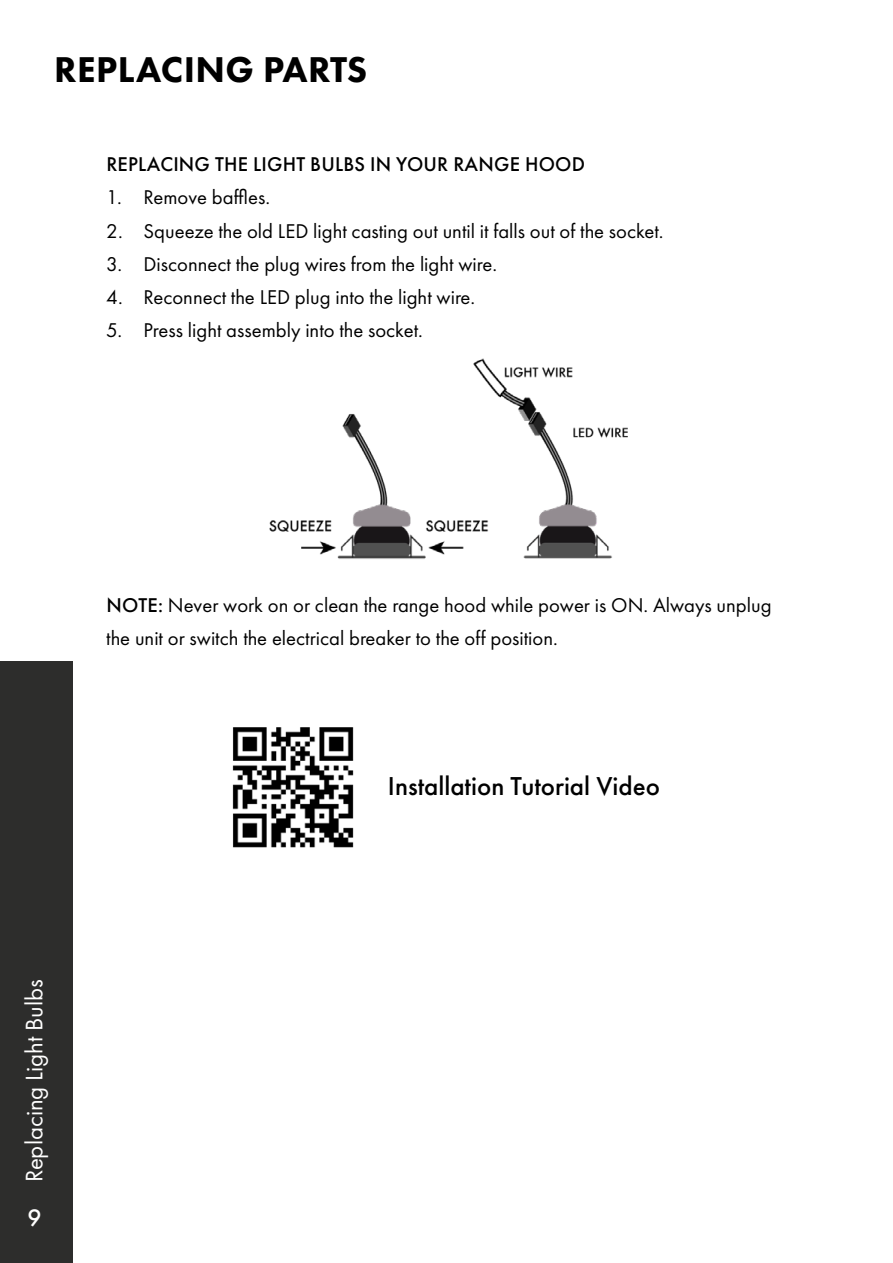
<style>
.page{position:relative;width:893px;height:1263px;background:#fff}
.page>*{position:absolute;margin:0;border:0;box-sizing:border-box;transform-origin:0 0}
.t1{font:800 37.2px "Futura PT";letter-spacing:.01em;color:#000}
.t2{font:500 26.85px "Futura PT";color:#000}
.t3{font:24.75px "Futura PT";color:#fff}
.t4{font:500 24.75px "Futura PT";color:#fff}
.t5{font:20.7px/33px "Futura PT";color:#000}
.t6{font:500 20.7px "Futura PT";letter-spacing:.01em;color:#000}
.s1{font-weight:500}
</style>
<div class="page">
<div style="left:0;top:661px;width:73px;height:602px;background:#2d2d2c"></div>
<img style="left:269px;top:358px;width:359px;height:201px">
<img style="left:232px;top:727px;width:122px;height:121px">
<h1 class="t1" style="left:54px;top:47px;width:314px">REPLACING PARTS</h1>
<p class="t6" style="left:106px;top:152px;width:480px">REPLACING THE LIGHT BULBS IN YOUR RANGE HOOD</p>
<p class="t5" style="left:106px;top:181px;width:165px">1. Remove baffles.</p>
<p class="t5" style="left:106px;top:214px;width:559px">2. Squeeze the old LED light casting out until it falls out of the socket.</p>
<p class="t5" style="left:106px;top:247px;width:392px">3. Disconnect the plug wires from the light wire.</p>
<p class="t5" style="left:106px;top:280px;width:370px">4. Reconnect the LED plug into the light wire.</p>
<p class="t5" style="left:106px;top:313px;width:318px">5. Press light assembly into the socket.</p>
<p class="t5" style="left:106px;top:589px;width:667px"><span class="s1">NOTE:</span> Never work on or clean the range hood while power is ON. Always unplug the unit or switch the electrical breaker to the off position.</p>
<p class="t2" style="left:388px;top:770px;width:273px">Installation Tutorial Video</p>
<p class="t3" style="left:20px;top:1182px;width:205px;rotate:-90deg">Replacing Light Bulbs</p>
<p class="t4" style="left:27px;top:1204px;width:16px">9</p>
</div>
